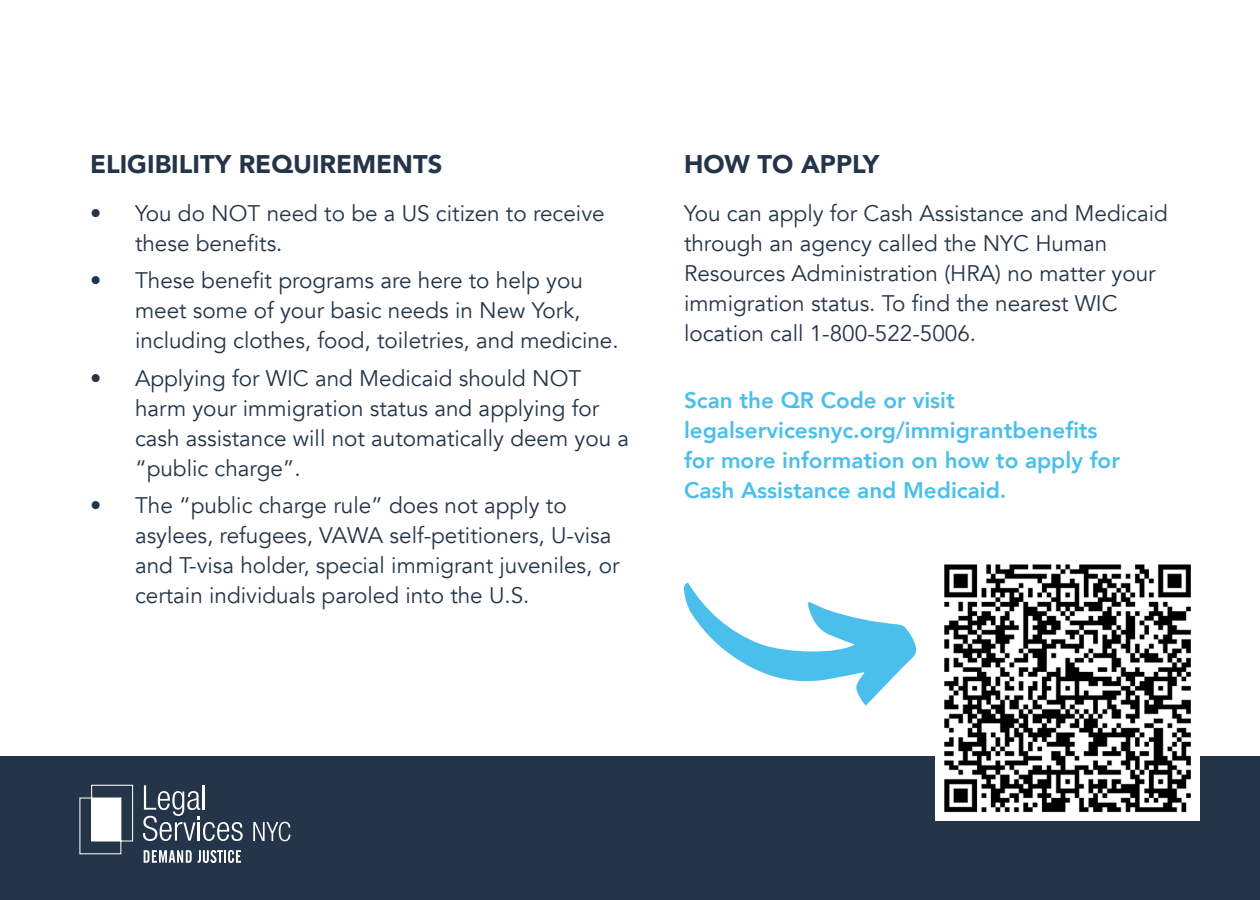
<style>
.page{position:relative;width:1260px;height:900px;background:#fff}
.page>*{position:absolute;margin:0;border:0;box-sizing:border-box;transform-origin:0 0}
.t1{font:900 25.5px "Avenir";color:#253549}
.t2{font:22.5px/30px "Avenir";color:#253549}
.t3{font:800 22.5px/30px "Avenir";color:#4bbfec}
</style>
<div class="page">
<div style="left:0;top:756px;width:1260px;height:144px;background:#253549"></div>
<svg style="left:79px;top:784px;width:55px;height:71px"></svg>
<div style="left:92px;top:798px;width:29px;height:43px;background:#fff"></div>
<svg style="left:143px;top:785px;width:100px;height:56px"></svg>
<svg style="left:253px;top:822px;width:37px;height:19px"></svg>
<svg style="left:144px;top:850px;width:48px;height:13px"></svg>
<svg style="left:198px;top:850px;width:43px;height:13px"></svg>
<img style="left:936px;top:564px;width:264px;height:256px">
<svg style="left:684px;top:583px;width:233px;height:123px"></svg>
<p class="t1" style="left:90px;top:148px;width:354px">ELIGIBILITY REQUIREMENTS</p>
<p class="t2" style="left:135px;top:198px;width:471px;text-indent:-45px">• You do NOT need to be a US citizen to receive these benefits.</p>
<p class="t2" style="left:135px;top:266px;width:485px;text-indent:-45px">• These benefit programs are here to help you meet some of your basic needs in New York, including clothes, food, toiletries, and medicine.</p>
<p class="t2" style="left:135px;top:363px;width:496px;text-indent:-45px">• Applying for WIC and Medicaid should NOT harm your immigration status and applying for cash assistance will not automatically deem you a “public charge”.</p>
<p class="t2" style="left:135px;top:491px;width:486px;text-indent:-45px">• The “public charge rule” does not apply to asylees, refugees, VAWA self-petitioners, U-visa and T-visa holder, special immigrant juveniles, or certain individuals paroled into the U.S.</p>
<p class="t1" style="left:684px;top:148px;width:197px">HOW TO APPLY</p>
<p class="t2" style="left:684px;top:198px;width:485px">You can apply for Cash Assistance and Medicaid through an agency called the NYC Human Resources Administration (HRA) no matter your immigration status. To find the nearest WIC location call 1-800-522-5006.</p>
<p class="t3" style="left:684px;top:386px;width:438px">Scan the QR Code or visit legalservicesnyc.org/immigrantbenefits for more information on how to apply for Cash Assistance and Medicaid.</p>
</div>
